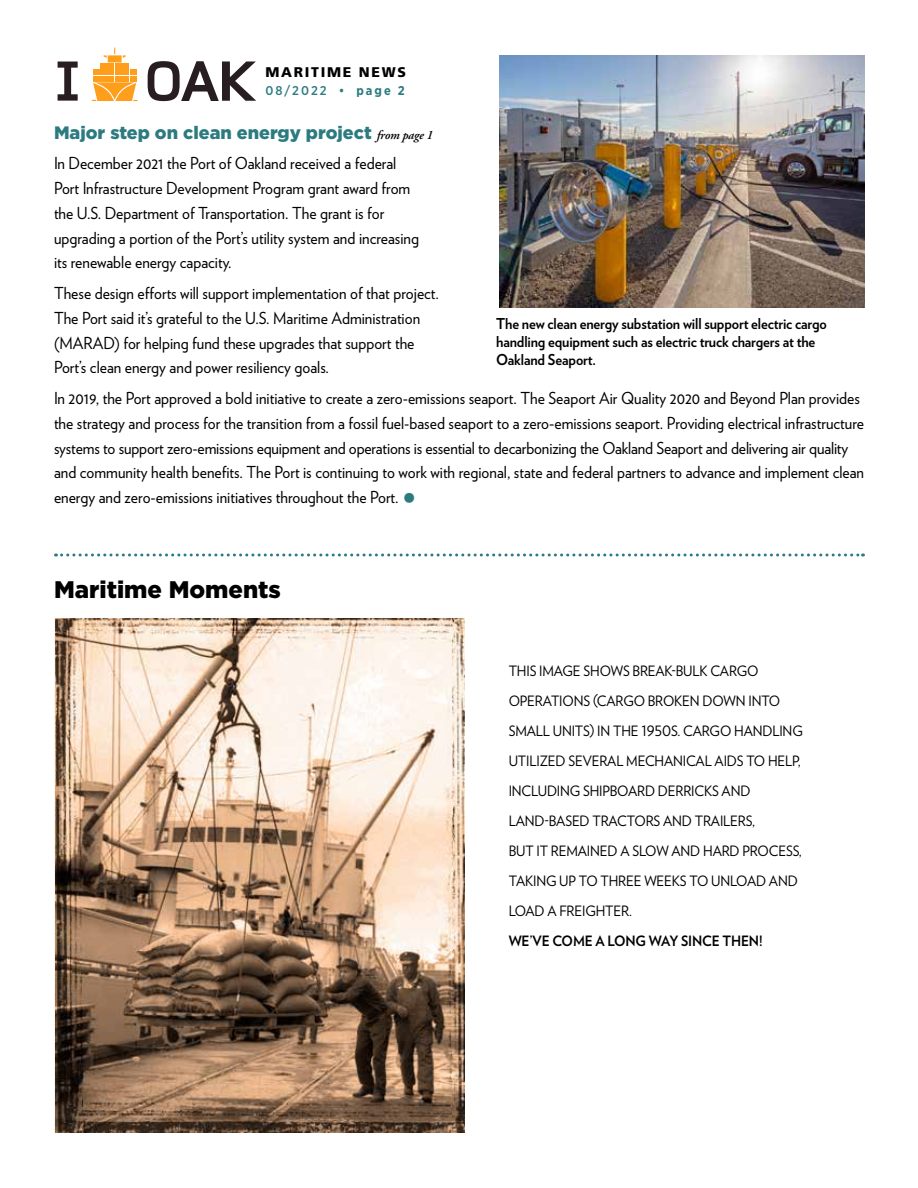
<style>
.page{position:relative;width:918px;height:1188px;background:#fff}
.page>*{position:absolute;margin:0;border:0;box-sizing:border-box;transform-origin:0 0}
.t1{font:900 24px "Gotham";color:#000}
.t2{font:900 18px "Gotham";color:#2c7b80}
.t3{font:16.5px/24.8px "Verlag";color:#000;scale:.95 1}
.t4{font:700 15px/18px "Verlag";letter-spacing:-.01em;color:#000;scale:.95 1}
.t5{font:14.25px/30px "Verlag";letter-spacing:-.01em;color:#000;scale:.95 1}
.t6{font:700 14.25px "Verlag";letter-spacing:-.01em;color:#000;scale:.95 1}
.t7{font:900 14.1px "Frutiger LT Std";letter-spacing:.12em;color:#000}
.t8{font:500 12.75px "Gotham Narrow";letter-spacing:.16em;color:#2c7b80}
.s1{font-weight:700}
.s2{font-family:"Adobe Garamond Pro";font-weight:600;font-style:italic;font-size:12.75px;color:#000}
.s3{font-size:36px;color:#2c7b80}
</style>
<div class="page">
<svg style="left:56px;top:554px;width:807px;height:2px"></svg>
<svg style="left:58px;top:62px;width:20px;height:39px"></svg>
<svg style="left:148px;top:61px;width:108px;height:40px"></svg>
<svg style="left:92px;top:47px;width:46px;height:54px"></svg>
<img style="left:500px;top:55px;width:364px;height:252px">
<img style="left:56px;top:619px;width:408px;height:514px">
<p class="t7" style="left:266px;top:63px;width:142px">MARITIME NEWS</p>
<p class="t8" style="left:266px;top:82px;width:141px">08/2022 • <span class="s1">page 2</span></p>
<p class="t2" style="left:54px;top:120px;width:381px">Major step on clean energy project <span class="s2">from page 1</span></p>
<p class="t3" style="left:54px;top:150px;width:386px">In December 2021 the Port of Oakland received a federal Port Infrastructure Development Program grant award from the U.S. Department of Transportation. The grant is for upgrading a portion of the Port’s utility system and increasing its renewable energy capacity.</p>
<p class="t3" style="left:54px;top:280px;width:407px">These design efforts will support implementation of that project.<br>The Port said it’s grateful to the U.S. Maritime Administration (MARAD) for helping fund these upgrades that support the Port’s clean energy and power resiliency goals.</p>
<p class="t3" style="left:54px;top:385px;width:854px">In 2019, the Port approved a bold initiative to create a zero-emissions seaport. The Seaport Air Quality 2020 and Beyond Plan provides the strategy and process for the transition from a fossil fuel-based seaport to a zero-emissions seaport. Providing electrical infrastructure systems to support zero-emissions equipment and operations is essential to decarbonizing the Oakland Seaport and delivering air quality and community health benefits. The Port is continuing to work with regional, state and federal partners to advance and implement clean energy and zero-emissions initiatives throughout the Port. <span class="s3">•</span></p>
<p class="t4" style="left:496px;top:314px;width:350px">The new clean energy substation will support electric cargo handling equipment such as electric truck chargers at the<br>Oakland Seaport.</p>
<h1 class="t1" style="left:54px;top:573px;width:228px">Maritime Moments</h1>
<p class="t5" style="left:509px;top:655px;width:311px">THIS IMAGE SHOWS BREAK-BULK CARGO OPERATIONS (CARGO BROKEN DOWN INTO SMALL UNITS) IN THE 1950S. CARGO HANDLING UTILIZED SEVERAL MECHANICAL AIDS TO HELP, INCLUDING SHIPBOARD DERRICKS AND LAND-BASED TRACTORS AND TRAILERS,<br>BUT IT REMAINED A SLOW AND HARD PROCESS, TAKING UP TO THREE WEEKS TO UNLOAD AND LOAD A FREIGHTER.</p>
<p class="t6" style="left:509px;top:929px;width:269px">WE’VE COME A LONG WAY SINCE THEN!</p>
</div>
